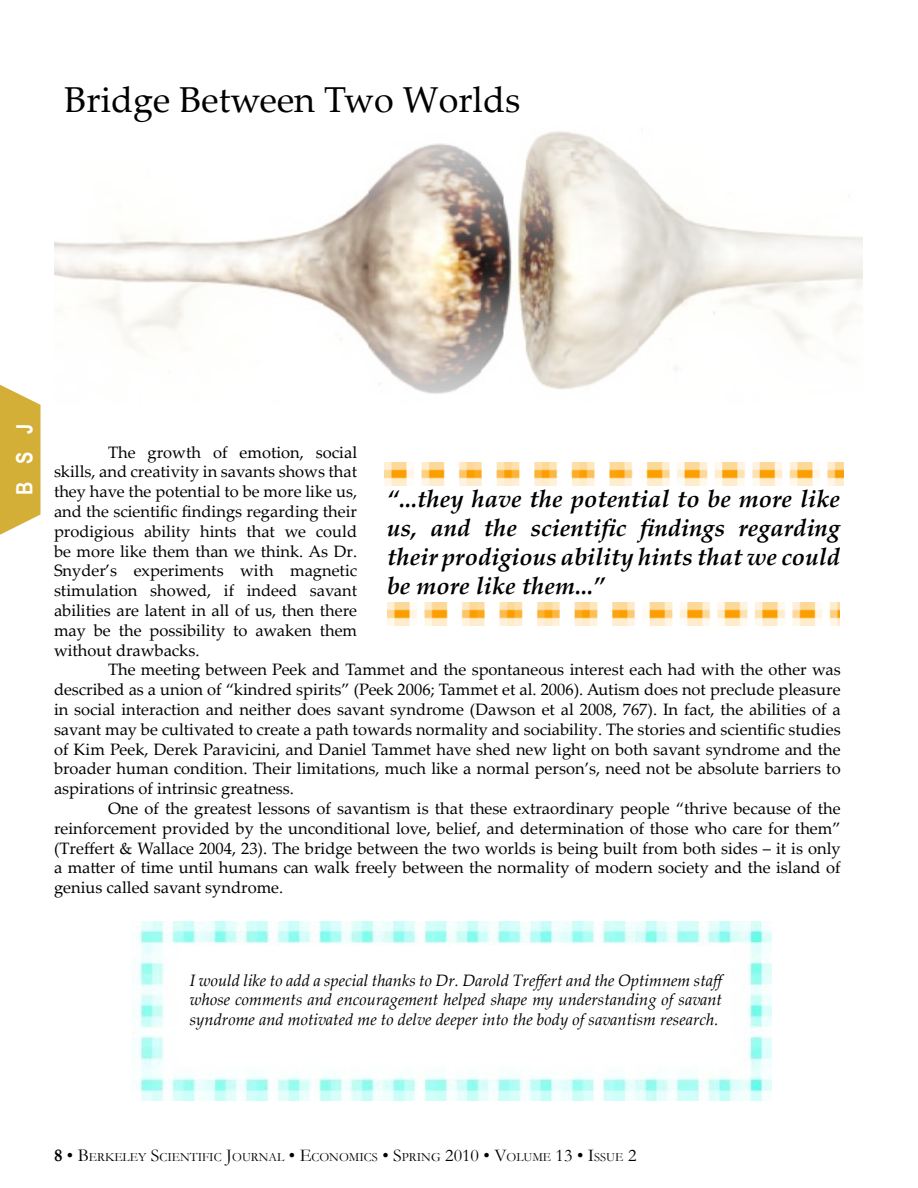
<style>
.page{position:relative;width:918px;height:1188px;background:#fff}
.page>*{position:absolute;margin:0;border:0;box-sizing:border-box;transform-origin:0 0}
.t1{font:36px "Palatino Linotype";color:#000}
.t2{font:italic 700 24px/28.8px "Palatino Linotype";color:#000;text-align:justify}
.t3{font:700 22.5px "Arial Narrow";color:#fffffe}
.t4{font:16.5px/19.8px "Palatino Linotype";color:#000;text-align:justify}
.t5{font:italic 16.5px/19.8px "Palatino Linotype";color:#000}
.t6{font:12.6px "Garamond";color:#000}
.s1{font-weight:700;font-size:18px}
.s2{font-size:18px}
</style>
<div class="page">
<svg style="left:0;top:384px;width:40px;height:151px"></svg>
<img style="left:133px;top:922px;width:639px;height:178px">
<img style="left:387px;top:603px;width:453px;height:22px">
<img style="left:384px;top:463px;width:459px;height:22px">
<img style="left:54px;top:131px;width:808px;height:263px">
<h1 class="t1" style="left:64px;top:75px;width:457px">Bridge Between Two Worlds</h1>
<h3 class="t3" style="left:8px;top:495px;width:73px;rotate:-90deg">BSJ</h3>
<p class="t4" style="left:54px;top:441px;width:305px;text-indent:54px">The growth of emotion, social skills, and creativity in savants shows that they have the potential to be more like us, and the scientific findings regarding their prodigious ability hints that we could be more like them than we think. As Dr.<br>Snyder’s experiments with magnetic stimulation showed, if indeed savant abilities are latent in all of us, then there may be the possibility to awaken them without drawbacks.</p>
<p class="t4" style="left:54px;top:659px;width:788px;text-indent:54px">The meeting between Peek and Tammet and the spontaneous interest each had with the other was described as a union of “kindred spirits” (Peek 2006; Tammet et al. 2006). Autism does not preclude pleasure in social interaction and neither does savant syndrome (Dawson et al 2008, 767). In fact, the abilities of a savant may be cultivated to create a path towards normality and sociability. The stories and scientific studies of Kim Peek, Derek Paravicini, and Daniel Tammet have shed new light on both savant syndrome and the broader human condition. Their limitations, much like a normal person’s, need not be absolute barriers to aspirations of intrinsic greatness.</p>
<p class="t4" style="left:54px;top:798px;width:788px;text-indent:54px">One of the greatest lessons of savantism is that these extraordinary people “thrive because of the reinforcement provided by the unconditional love, belief, and determination of those who care for them” (Treffert &amp; Wallace 2004, 23). The bridge between the two worlds is being built from both sides – it is only a matter of time until humans can walk freely between the normality of modern society and the island of genius called savant syndrome.</p>
<h2 class="t2" style="left:387px;top:484px;width:454px">“...they have the potential to be more like us, and the scientific findings regarding their prodigious ability hints that we could be more like them...”</h2>
<p class="t5" style="left:190px;top:969px;width:539px">I would like to add a special thanks to Dr. Darold Treffert and the Optimnem staff whose comments and encouragement helped shape my understanding of savant syndrome and motivated me to delve deeper into the body of savantism research.</p>
<p class="t6" style="left:54px;top:1149px;width:584px"><span class="s1">8</span> <span class="s2">• B</span>ERKELEY <span class="s2">S</span>CIENTIFIC <span class="s2">J</span>OURNAL <span class="s2">• E</span>CONOMICS <span class="s2">• S</span>PRING <span class="s2">2010 • V</span>OLUME <span class="s2">13 • I</span>SSUE <span class="s2">2</span></p>
</div>
